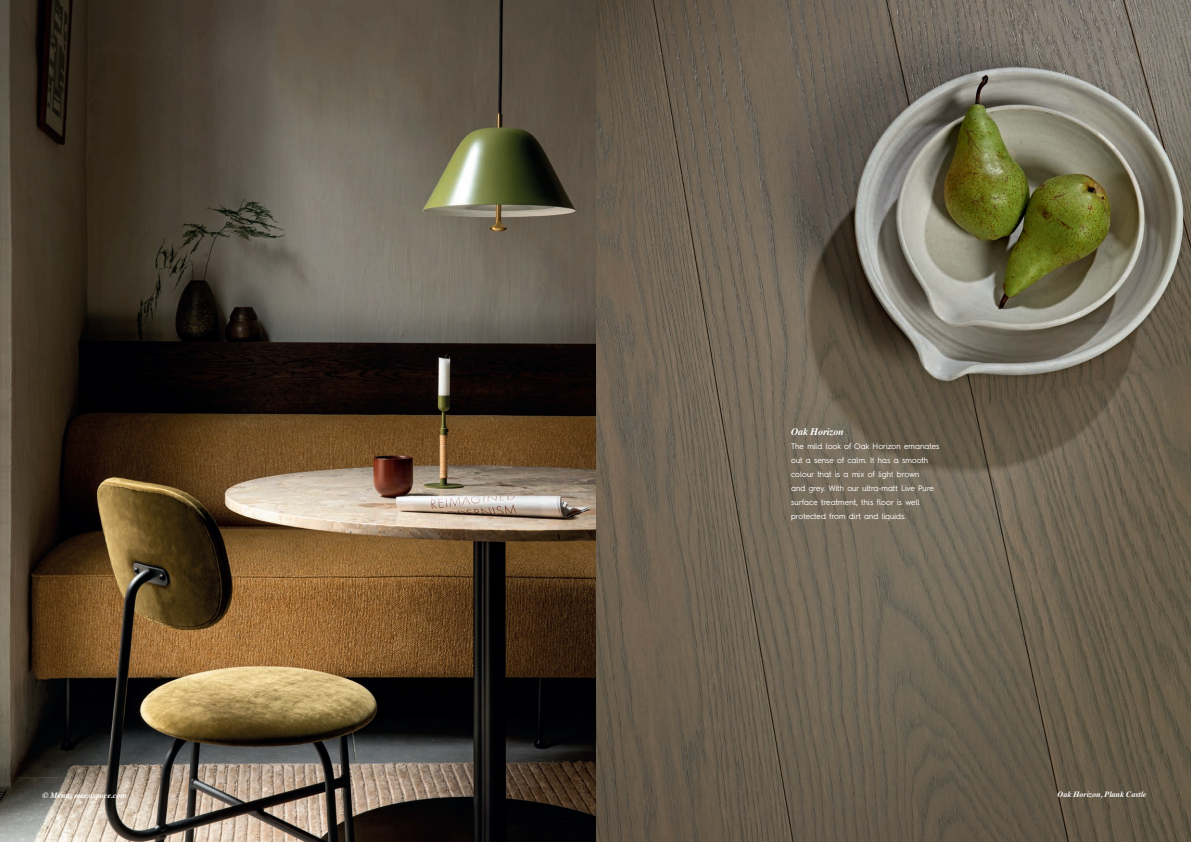
<style>
.page{position:relative;width:1191px;height:842px;background:#fff}
.page>*{position:absolute;margin:0;border:0;box-sizing:border-box;transform-origin:0 0}
.Brødtekst_Engelsk{font:italic 700 10px "Times";letter-spacing:-.01em;color:#fff}
.Brødtekst_Engelsk-2{font:8px/14px "Hurme Geometric Sans 4";color:#fff}
.t1{font:italic 700 8px "Times";color:#fff}
</style>
<div class="page">
<img style="left:0;top:0;width:1191px;height:842px">
<p class="Brødtekst_Engelsk" style="left:791px;top:422px;width:54px">Oak Horizon</p>
<p class="Brødtekst_Engelsk-2" style="left:791px;top:438px;width:150px">The mild look of Oak Horizon emanates out a sense of calm. It has a smooth colour that is a mix of light brown<br>and grey. With our ultra-matt Live Pure surface treatment, this floor is well protected from dirt and liquids.</p>
<p class="t1" style="left:43px;top:788px;width:86px">© Menu, menuspace.com</p>
<p class="t1" style="left:1057px;top:787px;width:90px">Oak Horizon, Plank Castle</p>
</div>
